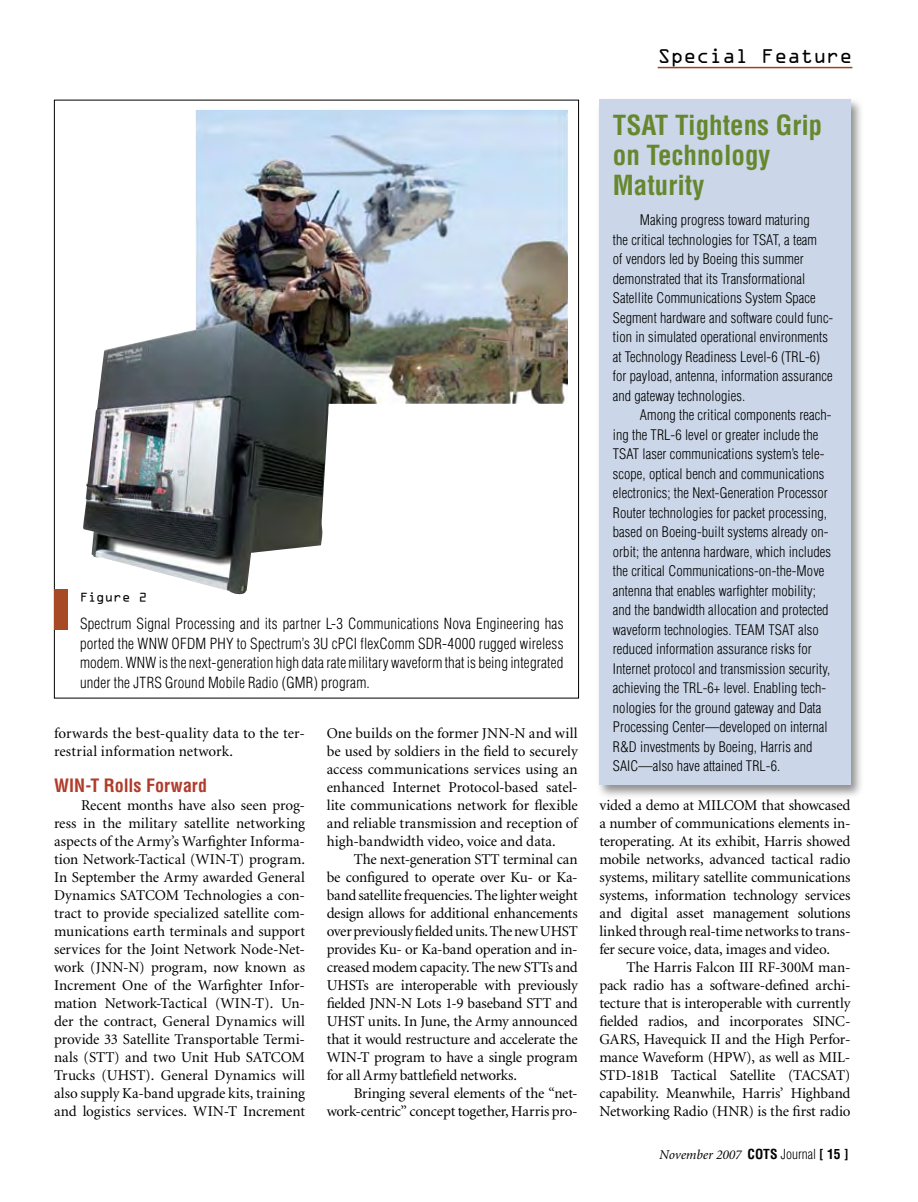
<style>
.page{position:relative;width:918px;height:1202px;background:#fff}
.page>*{position:absolute;margin:0;border:0;box-sizing:border-box;transform-origin:0 0}
.t1{font:700 condensed 27px/30px "Helvetica";color:#67872f}
.t2{font:21px "OCR Aby BT";color:#000}
.t3{font:700 condensed 18px "Helvetica";letter-spacing:.005em;color:#b03c2b}
.t4{font:15px/18px "Minion";letter-spacing:-.005em;color:#000;text-align:justify}
.t5{font:300 condensed 15px/19.5px "Helvetica";letter-spacing:.01em;color:#000;text-align:justify}
.t6{font:300 condensed 14.25px/19.5px "Helvetica";letter-spacing:.005em;color:#000}
.t7{font:italic 13.5px "Minion";color:#000}
.t8{font:13.5px "OCR Aby BT";letter-spacing:.02em;color:#000}
.s1{font-family:"Helvetica";font-weight:700;font-style:normal;font-stretch:condensed}
.s2{font-family:"Helvetica";font-weight:300;font-style:normal;font-stretch:condensed}
</style>
<div class="page">
<hr style="left:658px;top:67px;width:194px;height:1px;background:#97441d">
<img style="left:83px;top:110px;width:485px;height:485px">
<div style="left:54px;top:589px;width:14px;height:41px;background:#a74924"></div>
<div style="left:596px;top:96px;width:270px;height:704px;background:#000;opacity:.45"></div>
<div style="left:599px;top:100px;width:251px;height:685px;background:#cbd7e8"></div>
<p class="t8" style="left:80px;top:589px;width:68px">Figure 2</p>
<p class="t5" style="left:80px;top:614px;width:485px">Spectrum Signal Processing and its partner L-3 Communications Nova Engineering has ported the WNW OFDM PHY to Spectrum’s 3U cPCI flexComm SDR-4000 rugged wireless modem. WNW is the next-generation high data rate military waveform that is being integrated under the JTRS Ground Mobile Radio (GMR) program.</p>
<p class="t4" style="left:54px;top:725px;width:253px">forwards the best-quality data to the ter&shy;restrial information network.</p>
<p class="t3" style="left:54px;top:774px;width:155px">WIN-T Rolls Forward</p>
<p class="t4" style="left:54px;top:797px;width:253px;text-indent:27px">Recent months have also seen prog&shy;ress in the military satellite networking aspects of the Army’s Warfighter Informa&shy;tion Network-Tactical (WIN-T) program.<br>In September the Army awarded General Dynamics SATCOM Technologies a con&shy;tract to provide specialized satellite com&shy;munications earth terminals and support services for the Joint Network Node-Net&shy;work (JNN-N) program, now known as Increment One of the Warfighter Infor&shy;mation Network-Tactical (WIN-T). Un&shy;der the contract, General Dynamics will provide 33 Satellite Transportable Termi&shy;nals (STT) and two Unit Hub SATCOM Trucks (UHST). General Dynamics will also supply Ka-band upgrade kits, training and logistics services. WIN-T Increment</p>
<p class="t4" style="left:327px;top:725px;width:253px">One builds on the former JNN-N and will be used by soldiers in the field to securely access communications services using an enhanced Internet Protocol-based satel&shy;lite communications network for flexible and reliable transmission and reception of high-bandwidth video, voice and data.</p>
<p class="t4" style="left:327px;top:851px;width:253px;text-indent:27px">The next-generation STT terminal can be configured to operate over Ku- or Ka&shy;band satellite frequencies. The lighter weight design allows for additional enhancements over previously fielded units. The new UHST provides Ku- or Ka-band operation and in&shy;creased modem capacity. The new STTs and UHSTs are interoperable with previously fielded JNN-N Lots 1-9 baseband STT and UHST units. In June, the Army announced that it would restructure and accelerate the WIN-T program to have a single program for all Army battlefield networks.</p>
<p class="t4" style="left:327px;top:1085px;width:253px;text-align:right">Bringing several elements of the “net&shy;work-centric” concept together, Harris pro-</p>
<h2 class="t2" style="left:658px;top:43px;width:196px">Special Feature</h2>
<h1 class="t1" style="left:613px;top:110px;width:211px">TSAT Tightens Grip on Technology<br>Maturity</h1>
<p class="t6" style="left:613px;top:210px;width:222px;text-indent:27px">Making progress toward maturing<br>the critical technologies for TSAT, a team<br>of vendors led by Boeing this summer demonstrated that its Transformational Satellite Communications System Space Segment hardware and software could func&shy;tion in simulated operational environments at Technology Readiness Level-6 (TRL-6) for payload, antenna, information assurance and gateway technologies.</p>
<p class="t6" style="left:613px;top:405px;width:220px;text-indent:27px">Among the critical components reach&shy;ing the TRL-6 level or greater include the TSAT laser communications system’s tele&shy;scope, optical bench and communications electronics; the Next-Generation Processor Router technologies for packet processing, based on Boeing-built systems already on&shy;orbit; the antenna hardware, which includes the critical Communications-on-the-Move antenna that enables warfighter mobility; and the bandwidth allocation and protected waveform technologies. TEAM TSAT also reduced information assurance risks for Internet protocol and transmission security, achieving the TRL-6+ level. Enabling tech&shy;nologies for the ground gateway and Data Processing Center—developed on internal R&amp;D investments by Boeing, Harris and SAIC—also have attained TRL-6.</p>
<p class="t4" style="left:599px;top:797px;width:253px">vided a demo at MILCOM that showcased a number of communications elements in&shy;teroperating. At its exhibit, Harris showed mobile networks, advanced tactical radio systems, military satellite communications systems, information technology services and digital asset management solutions linked through real-time networks to trans&shy;fer secure voice, data, images and video.</p>
<p class="t4" style="left:599px;top:959px;width:253px;text-indent:27px">The Harris Falcon III RF-300M man&shy;pack radio has a software-defined archi&shy;tecture that is interoperable with currently fielded radios, and incorporates SINC-GARS, Havequick II and the High Perfor&shy;mance Waveform (HPW), as well as MIL-STD-181B Tactical Satellite (TACSAT) capability. Meanwhile, Harris’ Highband Networking Radio (HNR) is the first radio</p>
<p class="t7" style="left:659px;top:1147px;width:191px">November 2007 <span class="s1">COTS</span> <span class="s2">Journal</span> <span class="s1">[ 15 ]</span></p>
</div>
